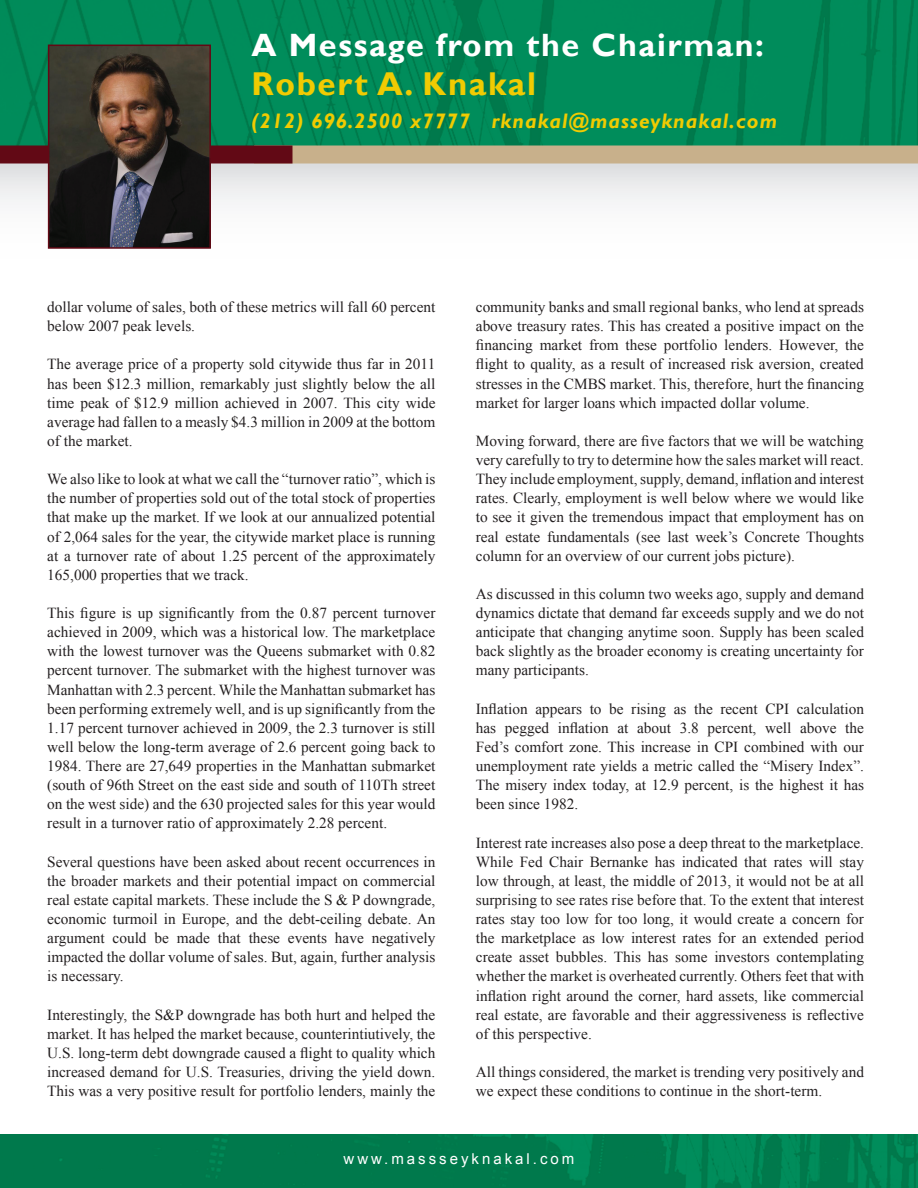
<style>
.page{position:relative;width:918px;height:1188px;background:#fff}
.page>*{position:absolute;margin:0;border:0;box-sizing:border-box;transform-origin:0 0}
.t1{font:700 33px "Gill Sans";letter-spacing:.05em;color:#f0cb02}
.t2{font:700 32.25px "Gill Sans";letter-spacing:.05em;color:#fff}
.t3{font:italic 700 21px "Gill Sans";letter-spacing:.05em;color:#f0cb02}
.t4{font:15.3px/19.2px "Times New Roman";color:#231f20;text-align:justify}
.t5{font:15px "Arial";letter-spacing:.2em;color:#fff}
</style>
<div class="page">
<div style="left:0;top:160px;width:918px;height:166px;background:linear-gradient(to bottom,#eaeaec,#fff)"></div>
<img style="left:0;top:0;width:918px;height:146px">
<div style="left:254px;top:146px;width:664px;height:18px;background:#c8b08b"></div>
<div style="left:0;top:146px;width:292px;height:18px;background:#620915"></div>
<img style="left:0;top:1134px;width:918px;height:54px">
<img style="left:51px;top:48px;width:157px;height:198px">
<div style="left:48px;top:45px;width:163px;height:204px;border:2px solid #620915"></div>
<p class="t2" style="left:251px;top:26px;width:514px">A Message from the Chairman:</p>
<p class="t1" style="left:251px;top:64px;width:286px">Robert A. Knakal</p>
<p class="t3" style="left:251px;top:109px;width:527px">(212) 696.2500 x7777 rknakal@masseyknakal.com</p>
<p class="t4" style="left:47px;top:297px;width:390px">dollar volume of sales, both of these metrics will fall 60 percent below 2007 peak levels.</p>
<p class="t4" style="left:47px;top:355px;width:390px">The average price of a property sold citywide thus far in 2011 has been $12.3 million, remarkably just slightly below the all time peak of $12.9 million achieved in 2007. This city wide average had fallen to a measly $4.3 million in 2009 at the bottom of the market.</p>
<p class="t4" style="left:47px;top:469px;width:390px">We also like to look at what we call the “turnover ratio”, which is the number of properties sold out of the total stock of properties that make up the market. If we look at our annualized potential of 2,064 sales for the year, the citywide market place is running at a turnover rate of about 1.25 percent of the approximately 165,000 properties that we track.</p>
<p class="t4" style="left:47px;top:603px;width:390px">This figure is up significantly from the 0.87 percent turnover achieved in 2009, which was a historical low. The marketplace with the lowest turnover was the Queens submarket with 0.82 percent turnover. The submarket with the highest turnover was Manhattan with 2.3 percent. While the Manhattan submarket has been performing extremely well, and is up significantly from the 1.17 percent turnover achieved in 2009, the 2.3 turnover is still well below the long-term average of 2.6 percent going back to 1984. There are 27,649 properties in the Manhattan submarket (south of 96th Street on the east side and south of 110Th street on the west side) and the 630 projected sales for this year would result in a turnover ratio of approximately 2.28 percent.</p>
<p class="t4" style="left:47px;top:852px;width:390px">Several questions have been asked about recent occurrences in the broader markets and their potential impact on commercial real estate capital markets. These include the S &amp; P downgrade, economic turmoil in Europe, and the debt-ceiling debate. An argument could be made that these events have negatively impacted the dollar volume of sales. But, again, further analysis is necessary.</p>
<p class="t4" style="left:47px;top:1005px;width:390px">Interestingly, the S&amp;P downgrade has both hurt and helped the market. It has helped the market because, counterintiutively, the U.S. long-term debt downgrade caused a flight to quality which increased demand for U.S. Treasuries, driving the yield down.<br>This was a very positive result for portfolio lenders, mainly the</p>
<p class="t4" style="left:476px;top:297px;width:390px">community banks and small regional banks, who lend at spreads above treasury rates. This has created a positive impact on the financing market from these portfolio lenders. However, the flight to quality, as a result of increased risk aversion, created stresses in the CMBS market. This, therefore, hurt the financing market for larger loans which impacted dollar volume.</p>
<p class="t4" style="left:476px;top:431px;width:390px">Moving forward, there are five factors that we will be watching very carefully to try to determine how the sales market will react.<br>They include employment, supply, demand, inflation and interest rates. Clearly, employment is well below where we would like to see it given the tremendous impact that employment has on real estate fundamentals (see last week’s Concrete Thoughts column for an overview of our current jobs picture).</p>
<p class="t4" style="left:476px;top:584px;width:390px">As discussed in this column two weeks ago, supply and demand dynamics dictate that demand far exceeds supply and we do not anticipate that changing anytime soon. Supply has been scaled back slightly as the broader economy is creating uncertainty for many participants.</p>
<p class="t4" style="left:476px;top:699px;width:390px">Inflation appears to be rising as the recent CPI calculation has pegged inflation at about 3.8 percent, well above the Fed’s comfort zone. This increase in CPI combined with our unemployment rate yields a metric called the “Misery Index”.<br>The misery index today, at 12.9 percent, is the highest it has been since 1982.</p>
<p class="t4" style="left:476px;top:833px;width:390px">Interest rate increases also pose a deep threat to the marketplace.<br>While Fed Chair Bernanke has indicated that rates will stay low through, at least, the middle of 2013, it would not be at all surprising to see rates rise before that. To the extent that interest rates stay too low for too long, it would create a concern for the marketplace as low interest rates for an extended period create asset bubbles. This has some investors contemplating whether the market is overheated currently. Others feet that with inflation right around the corner, hard assets, like commercial real estate, are favorable and their aggressiveness is reflective of this perspective.</p>
<p class="t4" style="left:476px;top:1062px;width:390px">All things considered, the market is trending very positively and we expect these conditions to continue in the short-term.</p>
<p class="t5" style="left:344px;top:1149px;width:232px">www.massseyknakal.com</p>
</div>
